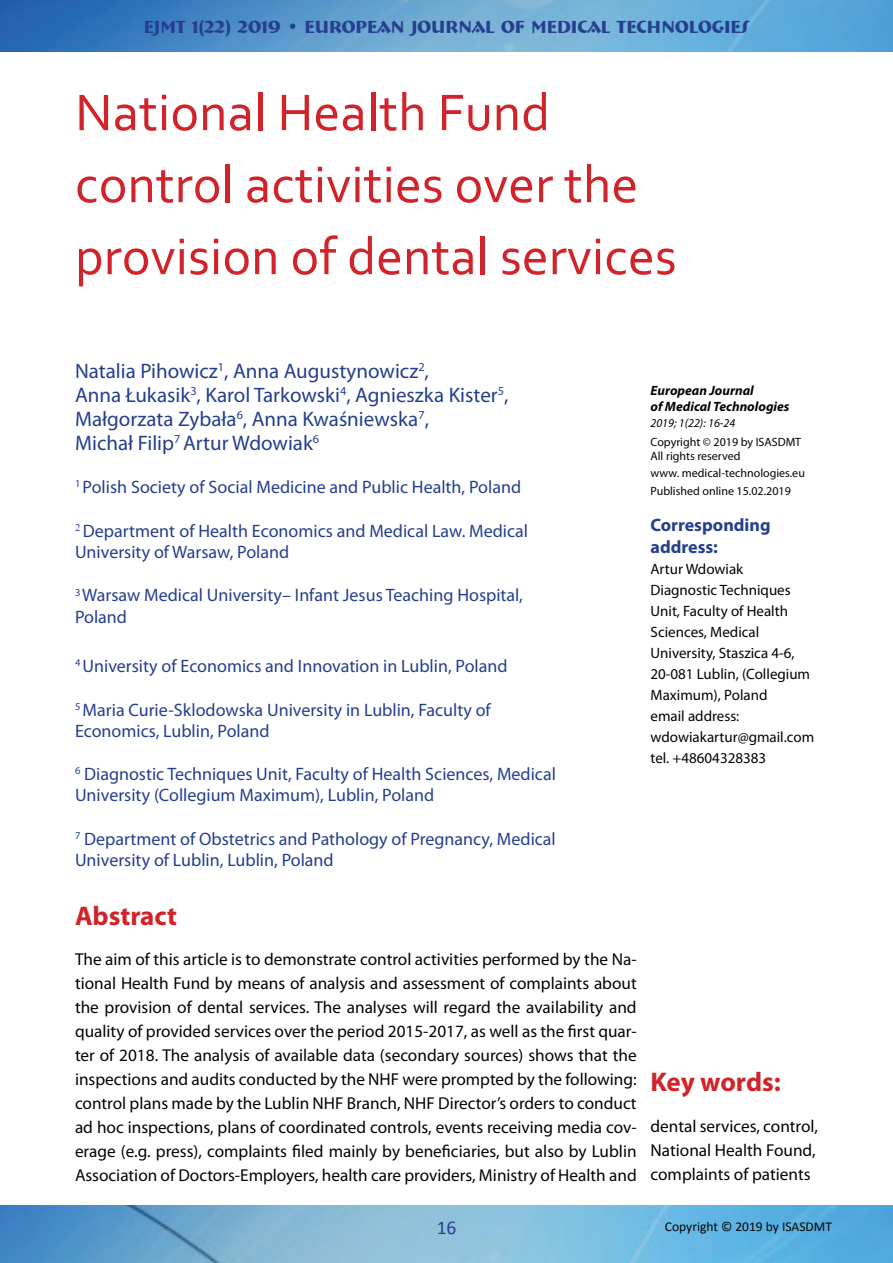
<style>
.page{position:relative;width:893px;height:1263px;background:#fff}
.page>*{position:absolute;margin:0;border:0;box-sizing:border-box;transform-origin:0 0}
.t1{font:54px/72px "Corbel";color:#d1232a}
.t2{font:700 27px "Myriad Pro";color:#d1232a}
.t3{font:21px/24px "Myriad Pro";color:#253f8e}
.t4{font:19.5px "Calibri";color:#253f8e}
.t5{font:18px/21px "Myriad Pro";color:#253f8e}
.t6{font:700 18px "Bremen BT";color:#253f8e}
.t7{font:700 18px/21.6px "Myriad Pro";color:#253f8e}
.t8{font:17.25px/24px "Myriad Pro";color:#040503}
.t9{font:15px/21px "Myriad Pro";color:#040503}
.t10{font:italic 700 13.5px/15.9px "Myriad Pro";color:#040503}
.t11{font:13.5px "Calibri";color:#040503}
.t12{font:12px/14.4px "Myriad Pro";color:#040503}
.t13{font:italic 12px "Myriad Pro";color:#040503}
</style>
<div class="page">
<img style="left:0;top:0;width:893px;height:52px">
<img style="left:0;top:1205px;width:893px;height:58px">
<p class="t6" style="left:144px;top:15px;width:607px">EJMT 1(22) 2019 • EUROPEAN JOURNAL OF MEDICAL TECHNOLOGIES</p>
<h1 class="t1" style="left:75px;top:75px;width:603px">National Health Fund control activities over the provision of dental services</h1>
<p class="t3" style="left:75px;top:359px;width:435px">Natalia Pihowicz<sup>1</sup>, Anna Augustynowicz<sup>2</sup>,<br>Anna Łukasik<sup>3</sup>, Karol Tarkowski<sup>4</sup>, Agnieszka Kister<sup>5</sup>, Małgorzata Zybała<sup>6</sup>, Anna Kwaśniewska<sup>7</sup>,<br>Michał Filip<sup>7</sup> Artur Wdowiak<sup>6</sup></p>
<p class="t5" style="left:75px;top:477px;width:448px"><sup>1</sup> Polish Society of Social Medicine and Public Health, Poland</p>
<p class="t5" style="left:75px;top:520px;width:455px"><sup>2</sup> Department of Health Economics and Medical Law. Medical<br>University of Warsaw, Poland</p>
<p class="t5" style="left:75px;top:585px;width:449px"><sup>3</sup> Warsaw Medical University– Infant Jesus Teaching Hospital,<br>Poland</p>
<p class="t5" style="left:75px;top:655px;width:434px"><sup>4</sup> University of Economics and Innovation in Lublin, Poland</p>
<p class="t5" style="left:75px;top:699px;width:417px"><sup>5</sup> Maria Curie-Sklodowska University in Lublin, Faculty of<br>Economics, Lublin, Poland</p>
<p class="t5" style="left:75px;top:763px;width:482px"><sup>6</sup> Diagnostic Techniques Unit, Faculty of Health Sciences, Medical<br>University (Collegium Maximum), Lublin, Poland</p>
<p class="t5" style="left:75px;top:828px;width:482px"><sup>7</sup> Department of Obstetrics and Pathology of Pregnancy, Medical<br>University of Lublin, Lublin, Poland</p>
<p class="t10" style="left:650px;top:382px;width:141px">European Journal<br>of Medical Technologies</p>
<p class="t13" style="left:650px;top:415px;width:86px">2019; 1(22): 16-24</p>
<p class="t12" style="left:650px;top:434px;width:152px">Copyright © 2019 by ISASDMT<br>All rights reserved</p>
<p class="t12" style="left:650px;top:464px;width:156px;line-height:17.4px">www. medical-technologies.eu<br>Published online 15.02.2019</p>
<p class="t7" style="left:650px;top:514px;width:122px">Corresponding address:</p>
<p class="t9" style="left:650px;top:558px;width:165px">Artur Wdowiak<br>Diagnostic Techniques<br>Unit, Faculty of Health<br>Sciences, Medical<br>University, Staszica 4-6,<br>20-081 Lublin, (Collegium<br>Maximum), Poland<br>email address: wdowiakartur@gmail.com tel. +48604328383</p>
<h2 class="t2" style="left:75px;top:898px;width:104px">Abstract</h2>
<p class="t8" style="left:75px;top:947px;width:563px;text-align:justify">The aim of this article is to demonstrate control activities performed by the Na&shy;tional Health Fund by means of analysis and assessment of complaints about the provision of dental services. The analyses will regard the availability and quality of provided services over the period 2015-2017, as well as the first quar&shy;ter of 2018. The analysis of available data (secondary sources) shows that the inspections and audits conducted by the NHF were prompted by the following: control plans made by the Lublin NHF Branch, NHF Director’s orders to conduct ad hoc inspections, plans of coordinated controls, events receiving media cov&shy;erage (e.g. press), complaints filed mainly by beneficiaries, but also by Lublin Association of Doctors-Employers, health care providers, Ministry of Health and</p>
<h2 class="t2" style="left:650px;top:1064px;width:132px">Key words:</h2>
<p class="t8" style="left:650px;top:1114px;width:169px">dental services, control,<br>National Health Found, complaints of patients</p>
<p class="t4" style="left:437px;top:1215px;width:21px">16</p>
<p class="t11" style="left:665px;top:1218px;width:169px">Copyright © 2019 by ISASDMT</p>
</div>
